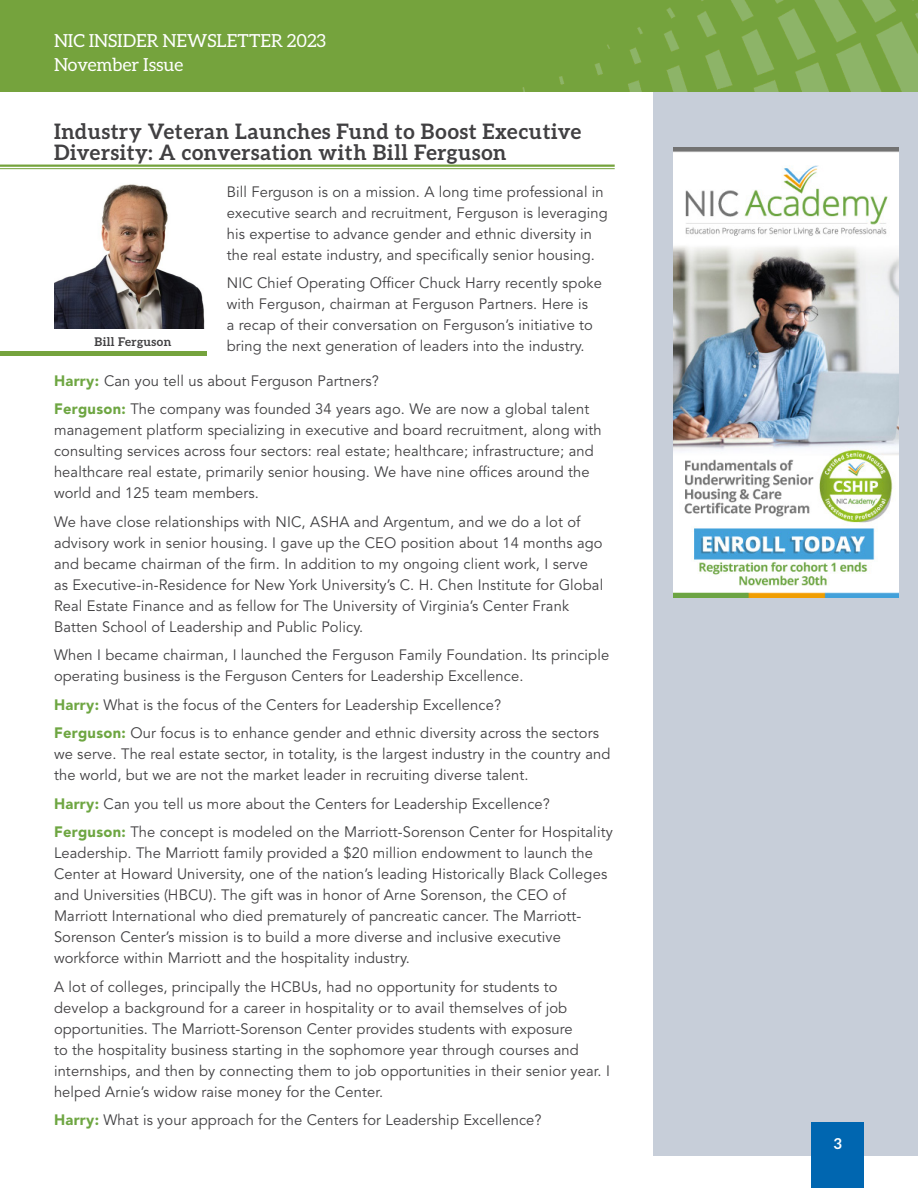
<style>
.page{position:relative;width:918px;height:1188px;background:#fff}
.page>*{position:absolute;margin:0;border:0;box-sizing:border-box;transform-origin:0 0}
.t1{font:700 21.3px/21px "Aleo";letter-spacing:.03em;color:#414042}
.t2{font:18px/24px "Aleo";color:#fff}
.t3{font:15px/21px "Avenir LT Std";letter-spacing:.01em;color:#414042}
.t4{font:700 15px "Aleo";color:#fff}
.t5{font:700 12px "Aleo";letter-spacing:.03em;color:#414042}
.s1{font-weight:900;color:#6ea642}
</style>
<div class="page">
<div style="left:653px;top:92px;width:265px;height:1064px;background:#c7ced9"></div>
<div style="left:812px;top:1122px;width:52px;height:66px;background:#0066b0"></div>
<div style="left:0;top:0;width:918px;height:92px;background:#75a33d"></div>
<img style="left:522px;top:0;width:396px;height:92px">
<hr style="left:0;top:165px;width:615px;height:2px;background:#75a33d">
<hr style="left:0;top:168px;width:615px;height:1px;background:#75a33d">
<hr style="left:0;top:351px;width:207px;height:4px;background:#75a33d">
<img style="left:54px;top:184px;width:151px;height:144px">
<img style="left:673px;top:148px;width:225px;height:450px">
<p class="t2" style="left:54px;top:28px;width:274px">NIC INSIDER NEWSLETTER 2023<br>November Issue</p>
<p class="t1" style="left:54px;top:121px;width:529px">Industry Veteran Launches Fund to Boost Executive<br>Diversity: A conversation with Bill Ferguson</p>
<p class="t3" style="left:227px;top:182px;width:383px">Bill Ferguson is on a mission. A long time professional in executive search and recruitment, Ferguson is leveraging his expertise to advance gender and ethnic diversity in the real estate industry, and specifically senior housing.</p>
<p class="t3" style="left:227px;top:273px;width:377px">NIC Chief Operating Officer Chuck Harry recently spoke with Ferguson, chairman at Ferguson Partners. Here is<br>a recap of their conversation on Ferguson’s initiative to bring the next generation of leaders into the industry.</p>
<p class="t3" style="left:54px;top:371px;width:327px"><span class="s1">Harry:</span> Can you tell us about Ferguson Partners?</p>
<p class="t3" style="left:54px;top:399px;width:549px"><span class="s1">Ferguson:</span> The company was founded 34 years ago. We are now a global talent management platform specializing in executive and board recruitment, along with consulting services across four sectors: real estate; healthcare; infrastructure; and healthcare real estate, primarily senior housing. We have nine offices around the world and 125 team members.</p>
<p class="t3" style="left:54px;top:512px;width:551px">We have close relationships with NIC, ASHA and Argentum, and we do a lot of advisory work in senior housing. I gave up the CEO position about 14 months ago and became chairman of the firm. In addition to my ongoing client work, I serve as Executive-in-Residence for New York University’s C. H. Chen Institute for Global Real Estate Finance and as fellow for The University of Virginia’s Center Frank Batten School of Leadership and Public Policy.</p>
<p class="t3" style="left:54px;top:645px;width:557px">When I became chairman, I launched the Ferguson Family Foundation. Its principle operating business is the Ferguson Centers for Leadership Excellence.</p>
<p class="t3" style="left:54px;top:695px;width:449px"><span class="s1">Harry:</span> What is the focus of the Centers for Leadership Excellence?</p>
<p class="t3" style="left:54px;top:723px;width:558px"><span class="s1">Ferguson:</span> Our focus is to enhance gender and ethnic diversity across the sectors we serve. The real estate sector, in totality, is the largest industry in the country and the world, but we are not the market leader in recruiting diverse talent.</p>
<p class="t3" style="left:54px;top:794px;width:497px"><span class="s1">Harry:</span> Can you tell us more about the Centers for Leadership Excellence?</p>
<p class="t3" style="left:54px;top:822px;width:560px"><span class="s1">Ferguson:</span> The concept is modeled on the Marriott-Sorenson Center for Hospitality Leadership. The Marriott family provided a $20 million endowment to launch the Center at Howard University, one of the nation’s leading Historically Black Colleges and Universities (HBCU). The gift was in honor of Arne Sorenson, the CEO of Marriott International who died prematurely of pancreatic cancer. The Marriott-Sorenson Center’s mission is to build a more diverse and inclusive executive workforce within Marriott and the hospitality industry.</p>
<p class="t3" style="left:54px;top:977px;width:557px">A lot of colleges, principally the HCBUs, had no opportunity for students to develop a background for a career in hospitality or to avail themselves of job opportunities. The Marriott-Sorenson Center provides students with exposure<br>to the hospitality business starting in the sophomore year through courses and internships, and then by connecting them to job opportunities in their senior year. I helped Arnie’s widow raise money for the Center.</p>
<p class="t3" style="left:54px;top:1110px;width:489px"><span class="s1">Harry:</span> What is your approach for the Centers for Leadership Excellence?</p>
<p class="t5" style="left:94px;top:335px;width:78px">Bill Ferguson</p>
<p class="t4" style="left:834px;top:1135px;width:9px">3</p>
</div>
